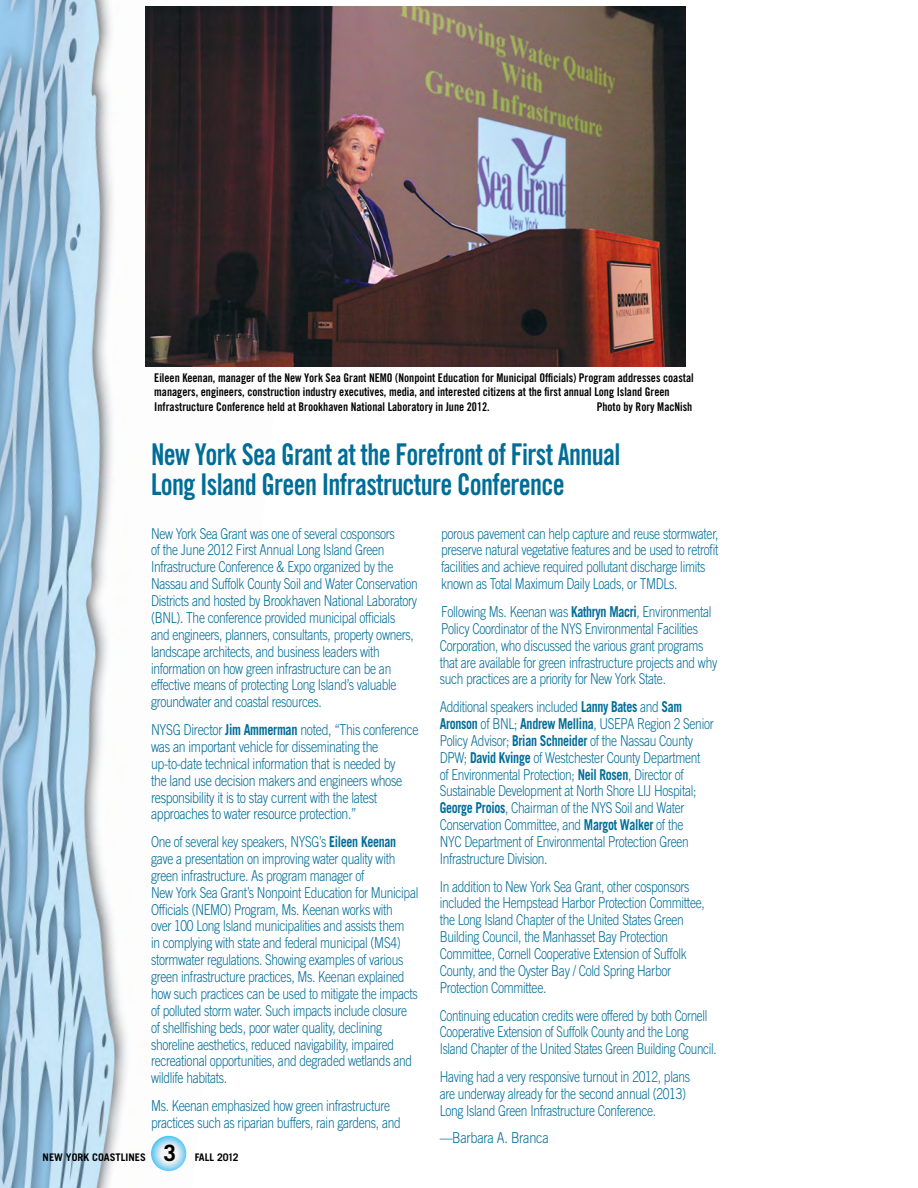
<style>
.page{position:relative;width:918px;height:1188px;background:#fff}
.page>*{position:absolute;margin:0;border:0;box-sizing:border-box;transform-origin:0 0}
.t1{font:30px/30px "Trade Gothic Bold Cond Twenty";letter-spacing:-.025em;color:#006d98;scale:.9 1}
.t2{font:300 15px/16.8px "Trade Gothic";letter-spacing:-.025em;color:#006d98;scale:.8 1}
.t3{font:300 15px/16.8px "Trade Gothic";letter-spacing:-.025em;color:#006d98;scale:.82 1}
.t4{font:300 15px/16.8px "Trade Gothic";letter-spacing:-.025em;color:#006d98;scale:.78 1}
.t5{font:300 15px "Trade Gothic";letter-spacing:-.025em;color:#006d98;scale:.85 1}
.t6{font:12px/14.4px "Trade Gothic Bold Cond Twenty";color:#000;scale:.96 1}
.t7{font:700 10.5px "Trade Gothic";color:#000}
.s1{font-weight:700}
.s2{font-size:22.5px}
</style>
<div class="page">
<img style="left:0;top:0;width:187px;height:1188px">
<svg style="left:151px;top:1136px;width:35px;height:35px"></svg>
<img style="left:145px;top:6px;width:540px;height:361px">
<p class="t6" style="left:154px;top:370px;width:563px">Eileen Keenan, manager of the New York Sea Grant NEMO (Nonpoint Education for Municipal Officials) Program addresses coastal managers, engineers, construction industry executives, media, and interested citizens at the first annual Long Island Green<br>Infrastructure Conference held at Brookhaven National Laboratory in June 2012.</p>
<p class="t6" style="left:597px;top:399px;width:101px">Photo by Rory MacNish</p>
<p class="t1" style="left:151px;top:439px;width:523px">New York Sea Grant at the Forefront of First Annual<br>Long Island Green Infrastructure Conference</p>
<p class="t2" style="left:151px;top:525px;width:335px">New York Sea Grant was one of several cosponsors<br>of the June 2012 First Annual Long Island Green Infrastructure Conference &amp; Expo organized by the Nassau and Suffolk County Soil and Water Conservation Districts and hosted by Brookhaven National Laboratory (BNL). The conference provided municipal officials<br>and engineers, planners, consultants, property owners, landscape architects, and business leaders with information on how green infrastructure can be an effective means of protecting Long Island’s valuable groundwater and coastal resources.</p>
<p class="t3" style="left:151px;top:721px;width:328px">NYSG Director <span class="s1">Jim Ammerman</span> noted, “This conference was an important vehicle for disseminating the up-to-date technical information that is needed by<br>the land use decision makers and engineers whose responsibility it is to stay current with the latest approaches to water resource protection.”</p>
<p class="t2" style="left:151px;top:833px;width:336px">One of several key speakers, NYSG’s <span class="s1">Eileen Keenan </span>gave a presentation on improving water quality with green infrastructure. As program manager of<br>New York Sea Grant’s Nonpoint Education for Municipal Officials (NEMO) Program, Ms. Keenan works with<br>over 100 Long Island municipalities and assists them<br>in complying with state and federal municipal (MS4) stormwater regulations. Showing examples of various green infrastructure practices, Ms. Keenan explained how such practices can be used to mitigate the impacts of polluted storm water. Such impacts include closure of shellfishing beds, poor water quality, declining shoreline aesthetics, reduced navigability, impaired recreational opportunities, and degraded wetlands and wildlife habitats.</p>
<p class="t2" style="left:151px;top:1097px;width:314px">Ms. Keenan emphasized how green infrastructure practices such as riparian buffers, rain gardens, and</p>
<p class="t2" style="left:441px;top:525px;width:348px">porous pavement can help capture and reuse stormwater, preserve natural vegetative features and be used to retrofit facilities and achieve required pollutant discharge limits known as Total Maximum Daily Loads, or TMDLs.</p>
<p class="t2" style="left:440px;top:603px;width:349px">Following Ms. Keenan was <span class="s1">Kathryn Macri</span>, Environmental Policy Coordinator of the NYS Environmental Facilities Corporation, who discussed the various grant programs that are available for green infrastructure projects and why such practices are a priority for New York State.</p>
<p class="t2" style="left:440px;top:698px;width:344px">Additional speakers included <span class="s1">Lanny Bates</span> and <span class="s1">Sam Aronson</span> of BNL; <span class="s1">Andrew Mellina</span>, USEPA Region 2 Senior Policy Advisor; <span class="s1">Brian Schneider</span> of the Nassau County DPW; <span class="s1">David Kvinge</span> of Westchester County Department<br>of Environmental Protection; <span class="s1">Neil Rosen</span>, Director of Sustainable Development at North Shore LIJ Hospital; <span class="s1">George Proios</span>, Chairman of the NYS Soil and Water Conservation Committee, and <span class="s1">Margot Walker</span> of the<br>NYC Department of Environmental Protection Green Infrastructure Division.</p>
<p class="t2" style="left:440px;top:878px;width:333px">In addition to New York Sea Grant, other cosponsors included the Hempstead Harbor Protection Committee, the Long Island Chapter of the United States Green Building Council, the Manhasset Bay Protection Committee, Cornell Cooperative Extension of Suffolk County, and the Oyster Bay / Cold Spring Harbor Protection Committee.</p>
<p class="t4" style="left:440px;top:1007px;width:357px">Continuing education credits were offered by both Cornell<br>Cooperative Extension of Suffolk County and the Long<br>Island Chapter of the United States Green Building Council.</p>
<p class="t2" style="left:440px;top:1068px;width:314px">Having had a very responsive turnout in 2012, plans are underway already for the second annual (2013)<br>Long Island Green Infrastructure Conference.</p>
<p class="t5" style="left:440px;top:1129px;width:130px">—Barbara A. Branca</p>
<p class="t7" style="left:43px;top:1151px;width:198px">NEW YORK COASTLINES <span class="s2">3</span> FALL 2012</p>
</div>
